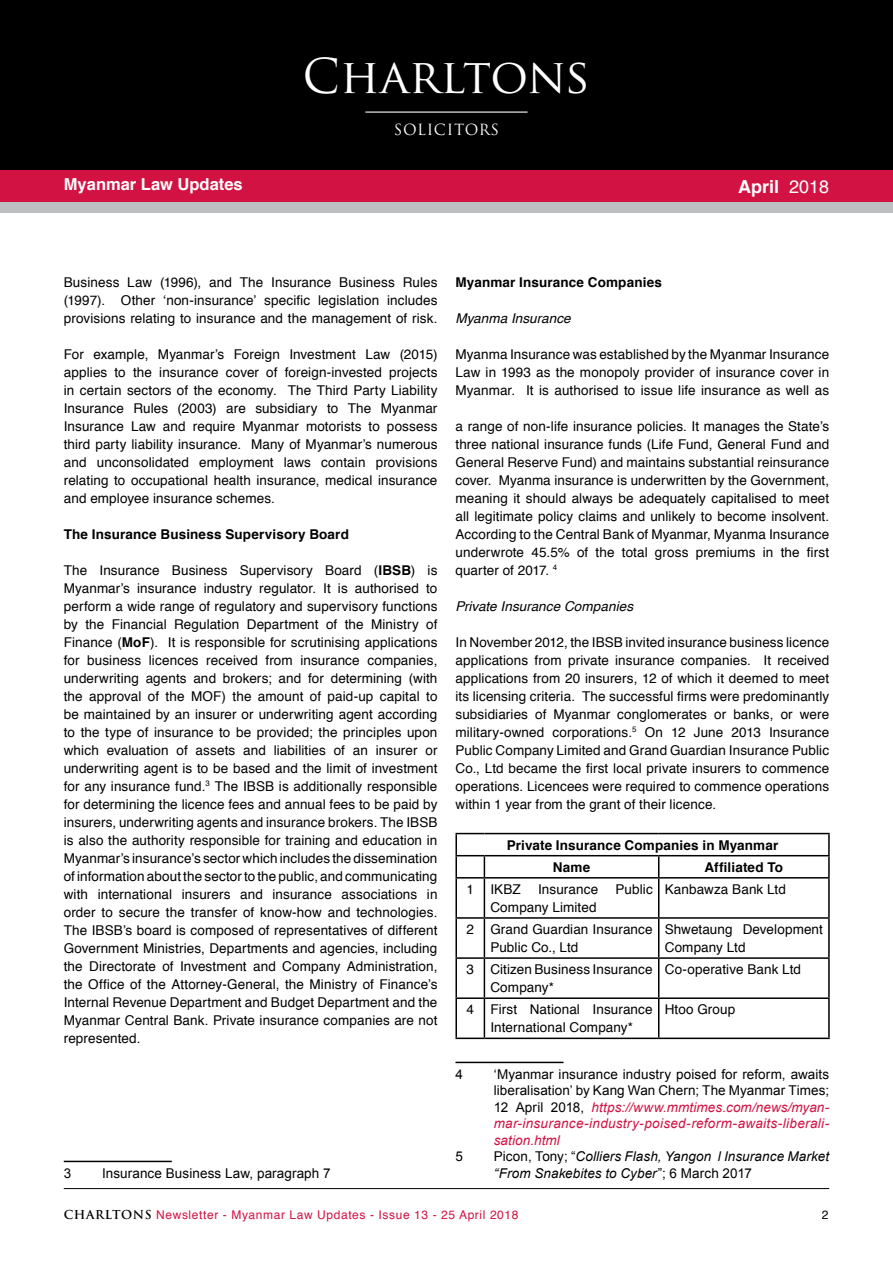
<style>
.page{position:relative;width:893px;height:1263px;background:#fff}
.page>*{position:absolute;margin:0;border:0;box-sizing:border-box;transform-origin:0 0}
.t1{font:46.8px "Trajan Pro";color:#fff}
.t2{font:700 18px "Helvetica";color:#fff}
.t3{font:700 16.5px "Helvetica";color:#fff}
.t4{font:15px "Trajan Pro";letter-spacing:.04em;color:#fff}
.t5{font:13.5px/18px "Helvetica";letter-spacing:.01em;color:#000;text-align:justify}
.t6{font:13.5px/16.5px "Arial";letter-spacing:.005em;color:#000;text-align:justify}
.t7{font:700 13.5px/22.2px "Helvetica";letter-spacing:.01em;color:#000}
.t8{font:italic 13.5px/16.5px "Arial";letter-spacing:.005em;color:#000}
.t9{font:italic 13.5px "Helvetica";letter-spacing:.005em;color:#000}
.t10{font:12px "Helvetica";letter-spacing:.05em;color:#d21242}
.t11{font:12px "Helvetica";color:#000}
.s1{font-weight:400}
.s2{font-weight:700}
.s3{font-style:italic;color:#d21242}
.s4{font-style:normal}
.s5{font-family:"Trajan Pro";font-weight:700;color:#000}
</style>
<div class="page">
<hr style="left:64px;top:1188px;width:765px;height:1px;background:#000">
<div style="left:0;top:0;width:893px;height:170px;background:#000"></div>
<div style="left:0;top:170px;width:893px;height:32px;background:#d21242"></div>
<hr style="left:365px;top:112px;width:162px;height:1px;background:#fff">
<div style="left:0;top:202px;width:893px;height:11px;background:#bcbec0"></div>
<hr style="left:64px;top:1161px;width:108px;height:1px;background:#000">
<svg style="left:455px;top:833px;width:29px;height:1px"></svg>
<hr style="left:455px;top:834px;width:2px;height:21px;background:#000">
<hr style="left:484px;top:833px;width:175px;height:1px;background:#000">
<hr style="left:659px;top:833px;width:171px;height:1px;background:#000">
<hr style="left:828px;top:834px;width:2px;height:21px;background:#000">
<hr style="left:484px;top:855px;width:175px;height:1px;background:#000">
<hr style="left:659px;top:855px;width:171px;height:1px;background:#000">
<svg style="left:658px;top:856px;width:1px;height:21px"></svg>
<hr style="left:828px;top:856px;width:2px;height:21px;background:#000">
<svg style="left:455px;top:855px;width:30px;height:23px"></svg>
<hr style="left:455px;top:878px;width:2px;height:39px;background:#000">
<hr style="left:484px;top:877px;width:175px;height:1px;background:#000">
<hr style="left:484px;top:878px;width:1px;height:39px;background:#000">
<hr style="left:659px;top:877px;width:171px;height:1px;background:#000">
<hr style="left:658px;top:878px;width:1px;height:39px;background:#000">
<hr style="left:828px;top:878px;width:2px;height:39px;background:#000">
<hr style="left:455px;top:917px;width:29px;height:2px;background:#000">
<hr style="left:455px;top:919px;width:2px;height:38px;background:#000">
<hr style="left:484px;top:917px;width:175px;height:2px;background:#000">
<hr style="left:484px;top:919px;width:1px;height:38px;background:#000">
<hr style="left:659px;top:917px;width:171px;height:2px;background:#000">
<hr style="left:658px;top:919px;width:1px;height:38px;background:#000">
<hr style="left:828px;top:919px;width:2px;height:38px;background:#000">
<hr style="left:455px;top:957px;width:29px;height:2px;background:#000">
<hr style="left:455px;top:959px;width:2px;height:38px;background:#000">
<hr style="left:484px;top:957px;width:175px;height:2px;background:#000">
<hr style="left:484px;top:959px;width:1px;height:38px;background:#000">
<hr style="left:659px;top:957px;width:171px;height:2px;background:#000">
<hr style="left:658px;top:959px;width:1px;height:38px;background:#000">
<hr style="left:828px;top:959px;width:2px;height:38px;background:#000">
<hr style="left:455px;top:997px;width:29px;height:2px;background:#000">
<hr style="left:455px;top:999px;width:2px;height:38px;background:#000">
<hr style="left:484px;top:997px;width:175px;height:2px;background:#000">
<hr style="left:484px;top:999px;width:1px;height:38px;background:#000">
<hr style="left:659px;top:997px;width:171px;height:2px;background:#000">
<hr style="left:658px;top:999px;width:1px;height:38px;background:#000">
<hr style="left:828px;top:999px;width:2px;height:38px;background:#000">
<hr style="left:455px;top:1037px;width:29px;height:2px;background:#000">
<hr style="left:484px;top:1037px;width:175px;height:2px;background:#000">
<hr style="left:659px;top:1037px;width:171px;height:2px;background:#000">
<hr style="left:455px;top:1062px;width:108px;height:1px;background:#000">
<p class="t3" style="left:64px;top:171px;width:180px">Myanmar Law Updates</p>
<h1 class="t1" style="left:303px;top:47px;width:289px">Charltons</h1>
<p class="t4" style="left:394px;top:120px;width:107px">SOLICITORS</p>
<h2 class="t2" style="left:738px;top:172px;width:93px">April <span class="s1">2018</span></h2>
<p class="t5" style="left:64px;top:273px;width:375px">Business Law (1996), and The Insurance Business Rules (1997). Other ‘non-insurance’ specific legislation includes provisions relating to insurance and the management of risk.</p>
<p class="t5" style="left:64px;top:345px;width:375px">For example, Myanmar’s Foreign Investment Law (2015) applies to the insurance cover of foreign-invested projects in certain sectors of the economy. The Third Party Liability Insurance Rules (2003) are subsidiary to The Myanmar Insurance Law and require Myanmar motorists to possess third party liability insurance. Many of Myanmar’s numerous and unconsolidated employment laws contain provisions relating to occupational health insurance, medical insurance and employee insurance schemes.</p>
<p class="t7" style="left:64px;top:523px;width:287px">The Insurance Business Supervisory Board</p>
<p class="t5" style="left:64px;top:561px;width:375px">The Insurance Business Supervisory Board (<span class="s2">IBSB</span>) is Myanmar’s insurance industry regulator. It is authorised to perform a wide range of regulatory and supervisory functions by the Financial Regulation Department of the Ministry of Finance (<span class="s2">MoF</span>). It is responsible for scrutinising applications for business licences received from insurance companies, underwriting agents and brokers; and for determining (with the approval of the MOF) the amount of paid-up capital to be maintained by an insurer or underwriting agent according to the type of insurance to be provided; the principles upon which evaluation of assets and liabilities of an insurer or underwriting agent is to be based and the limit of investment for any insurance fund.<sup>3</sup> The IBSB is additionally responsible for determining the licence fees and annual fees to be paid by insurers, underwriting agents and insurance brokers. The IBSB is also the authority responsible for training and education in Myanmar’s insurance’s sector which includes the dissemination of information about the sector to the public, and communicating with international insurers and insurance associations in order to secure the transfer of know-how and technologies.<br>The IBSB’s board is composed of representatives of different Government Ministries, Departments and agencies, including the Directorate of Investment and Company Administration, the Office of the Attorney-General, the Ministry of Finance’s Internal Revenue Department and Budget Department and the Myanmar Central Bank. Private insurance companies are not represented.</p>
<p class="t6" style="left:64px;top:1165px;width:9px">3</p>
<p class="t6" style="left:102px;top:1165px;width:230px">Insurance Business Law, paragraph 7</p>
<p class="t7" style="left:455px;top:271px;width:208px">Myanmar Insurance Companies</p>
<p class="t9" style="left:455px;top:307px;width:117px">Myanma Insurance</p>
<p class="t5" style="left:455px;top:345px;width:375px">Myanma Insurance was established by the Myanmar Insurance Law in 1993 as the monopoly provider of insurance cover in Myanmar. It is authorised to issue life insurance as well as</p>
<p class="t5" style="left:455px;top:417px;width:375px">a range of non-life insurance policies. It manages the State’s three national insurance funds (Life Fund, General Fund and General Reserve Fund) and maintains substantial reinsurance cover. Myanma insurance is underwritten by the Government, meaning it should always be adequately capitalised to meet all legitimate policy claims and unlikely to become insolvent.<br>According to the Central Bank of Myanmar, Myanma Insurance underwrote 45.5% of the total gross premiums in the first quarter of 2017. <sup>4</sup></p>
<p class="t9" style="left:455px;top:595px;width:179px">Private Insurance Companies</p>
<p class="t5" style="left:455px;top:633px;width:375px">In November 2012, the IBSB invited insurance business licence applications from private insurance companies. It received applications from 20 insurers, 12 of which it deemed to meet its licensing criteria. The successful firms were predominantly subsidiaries of Myanmar conglomerates or banks, or were military-owned corporations.<sup>5</sup> On 12 June 2013 Insurance Public Company Limited and Grand Guardian Insurance Public Co., Ltd became the first local private insurers to commence operations. Licencees were required to commence operations within 1 year from the grant of their licence.</p>
<p class="t7" style="left:553px;top:834px;width:227px;text-indent:-46px">Private Insurance Companies in Myanmar<br>Name</p>
<p class="t7" style="left:705px;top:856px;width:80px">Affiliated To</p>
<p class="t5" style="left:467px;top:881px;width:56px">1 IKBZ</p>
<p class="t5" style="left:538px;top:881px;width:62px">Insurance</p>
<p class="t5" style="left:616px;top:881px;width:39px">Public</p>
<p class="t5" style="left:490px;top:899px;width:108px">Company Limited</p>
<p class="t5" style="left:665px;top:881px;width:123px">Kanbawza Bank Ltd</p>
<p class="t5" style="left:490px;top:921px;width:164px;text-indent:-24px">2 Grand Guardian Insurance<br>Public Co., Ltd</p>
<p class="t5" style="left:665px;top:921px;width:160px">Shwetaung Development<br>Company Ltd</p>
<p class="t5" style="left:490px;top:961px;width:164px;text-indent:-24px">3 Citizen Business Insurance<br>Company*</p>
<p class="t5" style="left:665px;top:961px;width:138px">Co-operative Bank Ltd</p>
<p class="t5" style="left:467px;top:1001px;width:188px;text-align:center">4 First National Insurance<br>International Company*</p>
<p class="t5" style="left:665px;top:1001px;width:72px">Htoo Group</p>
<p class="t6" style="left:455px;top:1066px;width:9px">4</p>
<p class="t6" style="left:494px;top:1066px;width:337px">‘Myanmar insurance industry poised for reform, awaits liberalisation’ by Kang Wan Chern; The Myanmar Times; 12 April 2018, <span class="s3">https://www.mmtimes.com/news/myan&shy;mar-insurance-industry-poised-reform-awaits-liberali&shy;sation.html</span></p>
<p class="t6" style="left:455px;top:1148px;width:9px">5</p>
<p class="t8" style="left:494px;top:1148px;width:337px"><span class="s4">Picon, Tony; “</span>Colliers Flash, Yangon l Insurance Market “From Snakebites to Cyber<span class="s4">”; 6 March 2017</span></p>
<p class="t10" style="left:64px;top:1206px;width:456px"><span class="s5">CHARLTONS</span> Newsletter - Myanmar Law Updates - Issue 13 - 25 April 2018</p>
<p class="t11" style="left:822px;top:1206px;width:8px">2</p>
</div>
